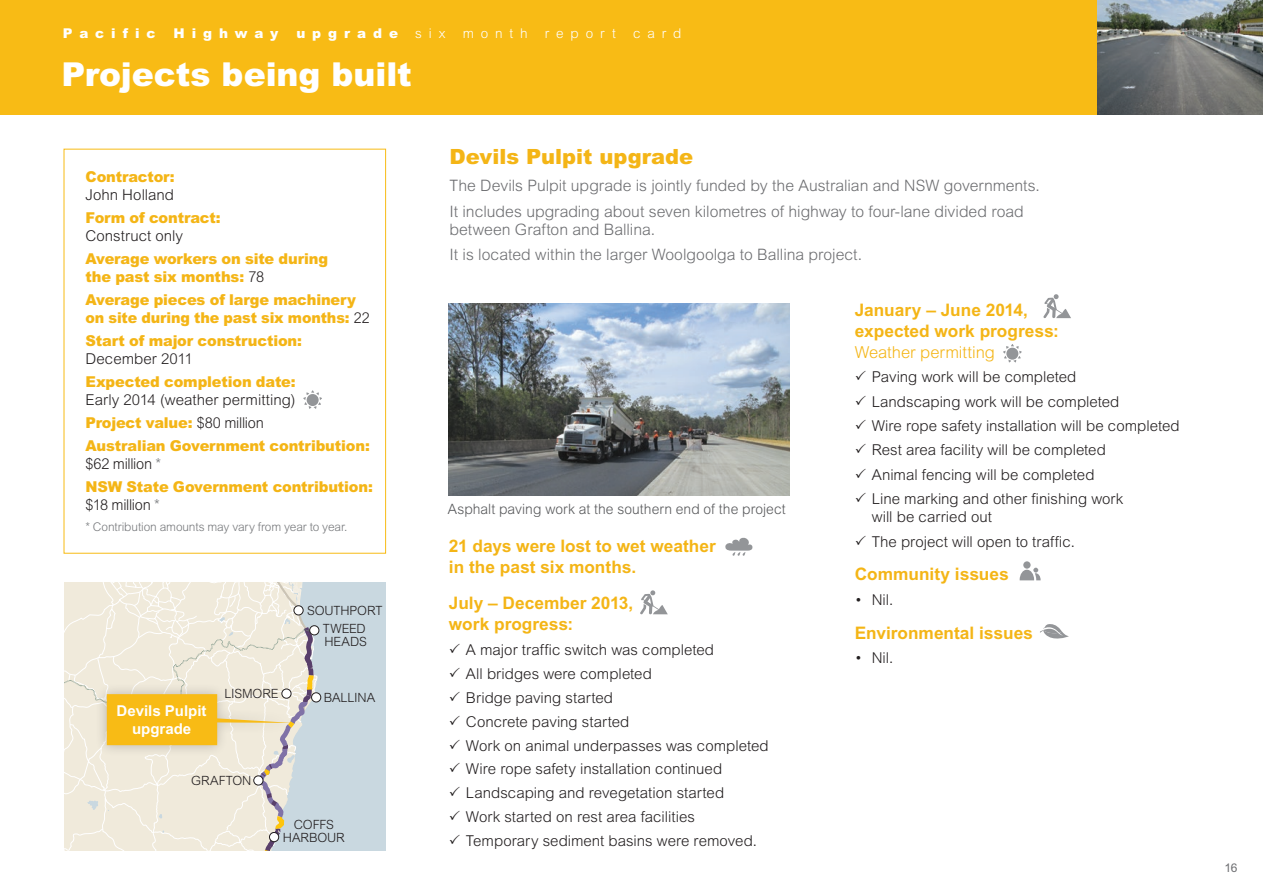
<style>
.page{position:relative;width:1263px;height:893px;background:#fff}
.page>*{position:absolute;margin:0;border:0;box-sizing:border-box;transform-origin:0 0}
.t1{font:900 33px "Arial MT Std";color:#fff}
.t2{font:900 21px "Arial MT Std";color:#f4b516}
.t3{font:700 17.25px/21px "Arial MT Std";color:#f4b516}
.t4{font:300 16.5px "Arial MT Std";color:#f4b516}
.t5{font:300 15.75px/25px "Arial MT Std";color:#6c6d70}
.t6{font:300 15px/18px "Arial MT Std";color:#231f20}
.t7{font:900 15px/23.1px "Arial MT Std";letter-spacing:-.01em;color:#f4b516}
.t8{font:700 15px/18px "Arial MT Std";color:#fff;text-align:center}
.t9{font:300 15px "Arial MT Std";letter-spacing:-.025em;color:#231f20}
.t10{font:300 14.25px "Arial MT Std";letter-spacing:.005em;color:#57585a}
.t11{font:900 13.5px "Arial MT Std";letter-spacing:.515em;color:#fff}
.t12{font:300 13.5px "Arial MT Std";letter-spacing:.51em;color:#fff}
.t13{font:300 12.75px/12.8px "Arial MT Std";letter-spacing:-.01em;color:#231f20}
.t14{font:300 12px "Arial MT Std";letter-spacing:-.01em;color:#76787b}
.t15{font:12px "Arial MT Std";color:#6c6d70}
.s1{font-weight:300;color:#231f20}
.s2{font-weight:300;color:#76787b}
.s3{color:#76787b}
</style>
<div class="page">
<svg style="left:1043px;top:294px;width:28px;height:25px"></svg>
<svg style="left:1003px;top:344px;width:19px;height:19px"></svg>
<svg style="left:1020px;top:561px;width:20px;height:19px"></svg>
<svg style="left:1040px;top:624px;width:29px;height:15px"></svg>
<div style="left:0;top:0;width:1263px;height:115px;background:#f8bb15"></div>
<svg style="left:303px;top:390px;width:19px;height:19px"></svg>
<img style="left:1098px;top:0;width:165px;height:115px">
<svg style="left:64px;top:582px;width:322px;height:268px;background:#e4e0ce"></svg>
<img style="left:449px;top:303px;width:340px;height:193px">
<svg style="left:725px;top:537px;width:28px;height:19px"></svg>
<svg style="left:640px;top:590px;width:28px;height:25px"></svg>
<p class="t11" style="left:63px;top:25px;width:94px">Pacific</p>
<p class="t11" style="left:174px;top:25px;width:106px">Highway</p>
<p class="t11" style="left:296px;top:25px;width:103px">upgrade</p>
<p class="t12" style="left:415px;top:26px;width:32px">six</p>
<p class="t12" style="left:463px;top:26px;width:66px">month</p>
<p class="t12" style="left:545px;top:26px;width:72px">report</p>
<p class="t12" style="left:633px;top:26px;width:50px">card</p>
<h1 class="t1" style="left:61px;top:54px;width:352px">Projects being built</h1>
<p class="t7" style="left:85px;top:164px;width:91px">Contractor:</p>
<p class="t6" style="left:85px;top:185px;width:90px">John Holland</p>
<p class="t7" style="left:85px;top:205px;width:137px">Form of contract:</p>
<p class="t6" style="left:85px;top:226px;width:99px">Construct only</p>
<p class="t7" style="left:85px;top:249px;width:244px;line-height:18px">Average workers on site during the past six months: <span class="s1">78</span></p>
<p class="t7" style="left:85px;top:290px;width:286px;line-height:18px">Average pieces of large machinery on site during the past six months: <span class="s1">22</span></p>
<p class="t7" style="left:85px;top:329px;width:218px">Start of major construction:</p>
<p class="t6" style="left:85px;top:350px;width:109px">December 2011</p>
<p class="t7" style="left:85px;top:370px;width:212px">Expected completion date:</p>
<p class="t7" style="left:85px;top:388px;width:286px"><span class="s1">Early 2014 (weather permitting)<br></span>Project value: <span class="s1">$80 million<br></span>Australian Government contribution:</p>
<p class="t7" style="left:85px;top:452px;width:289px"><span class="s1">$62 million</span> <span class="s2">*<br></span>NSW State Government contribution:</p>
<p class="t9" style="left:85px;top:497px;width:76px">$18 million <span class="s3">*</span></p>
<p class="t14" style="left:85px;top:520px;width:263px">* Contribution amounts may vary from year to year.</p>
<p class="t13" style="left:307px;top:604px;width:77px">SOUTHPORT</p>
<p class="t8" style="left:117px;top:702px;width:91px">Devils Pulpit upgrade</p>
<p class="t13" style="left:224px;top:687px;width:56px">LISMORE</p>
<p class="t13" style="left:191px;top:774px;width:62px">GRAFTON</p>
<p class="t13" style="left:323px;top:622px;width:45px">TWEED<br>HEADS</p>
<p class="t13" style="left:324px;top:691px;width:53px">BALLINA</p>
<p class="t13" style="left:283px;top:818px;width:63px;text-align:center">COFFS<br>HARBOUR</p>
<h2 class="t2" style="left:450px;top:143px;width:245px">Devils Pulpit upgrade</h2>
<p class="t5" style="left:450px;top:173px;width:592px">The Devils Pulpit upgrade is jointly funded by the Australian and NSW governments.<br>It includes upgrading about seven kilometres of highway to four-lane divided road</p>
<p class="t5" style="left:450px;top:217px;width:414px">between Grafton and Ballina.<br>It is located within the larger Woolgoolga to Ballina project.</p>
<p class="t10" style="left:448px;top:501px;width:339px">Asphalt paving work at the southern end of the project</p>
<p class="t3" style="left:449px;top:536px;width:268px">21 days were lost to wet weather in the past six months.</p>
<p class="t3" style="left:449px;top:592px;width:186px">July – December 2013, work progress:</p>
<p class="t6" style="left:449px;top:640px;width:267px">✓ A major traffic switch was completed</p>
<p class="t6" style="left:449px;top:664px;width:204px">✓ All bridges were completed</p>
<p class="t6" style="left:449px;top:688px;width:166px">✓ Bridge paving started</p>
<p class="t6" style="left:449px;top:712px;width:182px">✓ Concrete paving started</p>
<p class="t6" style="left:449px;top:736px;width:321px">✓ Work on animal underpasses was completed</p>
<p class="t6" style="left:449px;top:760px;width:275px">✓ Wire rope safety installation continued</p>
<p class="t6" style="left:449px;top:784px;width:277px">✓ Landscaping and revegetation started</p>
<p class="t6" style="left:449px;top:808px;width:248px">✓ Work started on rest area facilities</p>
<p class="t6" style="left:449px;top:832px;width:309px">✓ Temporary sediment basins were removed.</p>
<p class="t3" style="left:855px;top:299px;width:206px">January – June 2014, expected work progress:</p>
<p class="t4" style="left:855px;top:343px;width:142px">Weather permitting</p>
<p class="t6" style="left:855px;top:368px;width:223px">✓ Paving work will be completed</p>
<p class="t6" style="left:855px;top:392px;width:266px">✓ Landscaping work will be completed</p>
<p class="t6" style="left:855px;top:417px;width:326px">✓ Wire rope safety installation will be completed</p>
<p class="t6" style="left:855px;top:441px;width:253px">✓ Rest area facility will be completed</p>
<p class="t6" style="left:855px;top:466px;width:241px">✓ Animal fencing will be completed</p>
<p class="t6" style="left:872px;top:490px;width:253px;text-indent:-17px">✓ Line marking and other finishing work will be carried out</p>
<p class="t6" style="left:855px;top:532px;width:222px">✓ The project will open to traffic.</p>
<p class="t3" style="left:855px;top:564px;width:155px">Community issues</p>
<p class="t6" style="left:855px;top:590px;width:40px">• Nil.</p>
<p class="t3" style="left:855px;top:622px;width:180px">Environmental issues</p>
<p class="t6" style="left:855px;top:649px;width:40px">• Nil.</p>
<p class="t15" style="left:1224px;top:860px;width:15px">16</p>
</div>
